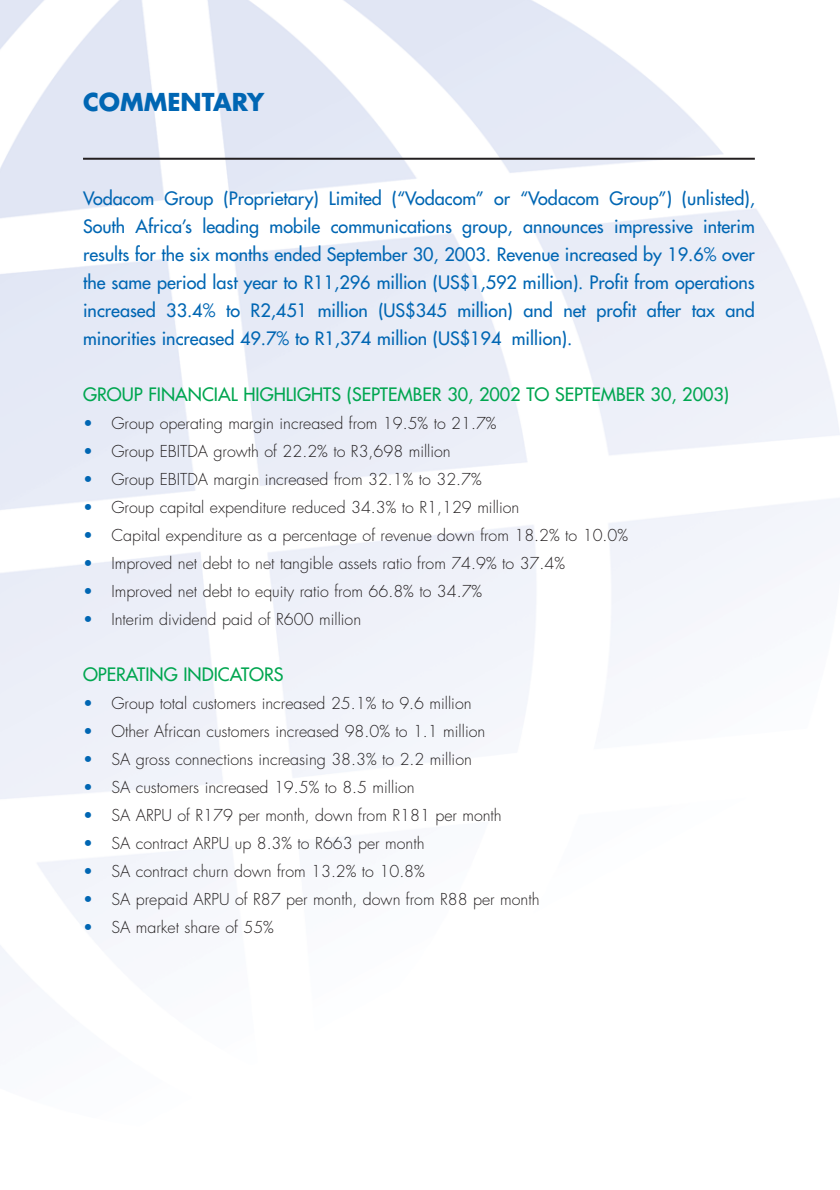
<style>
.page{position:relative;width:840px;height:1190px;background:#fff}
.page>*{position:absolute;margin:0;border:0;box-sizing:border-box;transform-origin:0 0}
.t1{font:700 24px "Futura";color:#0066b3}
.t2{font:18px/28px "Futura";color:#0066b3;text-align:justify}
.t3{font:18px "Futura";color:#00a650}
.t4{font:300 16px "Futura";color:#231f20}
.s1{color:#0066b3}
</style>
<div class="page">
<hr style="left:83px;top:158px;width:672px;height:2px;background:#231f20">
<h1 class="t1" style="left:83px;top:91px;width:183px">COMMENTARY</h1>
<p class="t2" style="left:83px;top:186px;width:673px">Vodacom Group (Proprietary) Limited (“Vodacom” or “Vodacom Group”) (unlisted), South Africa’s leading mobile communications group, announces impressive interim results for the six months ended September 30, 2003. Revenue increased by 19.6% over the same period last year to R11,296 million (US$1,592 million). Profit from operations increased 33.4% to R2,451 million (US$345 million) and net profit after tax and minorities increased 49.7% to R1,374 million (US$194 million).</p>
<p class="t3" style="left:83px;top:386px;width:648px">GROUP FINANCIAL HIGHLIGHTS (SEPTEMBER 30, 2002 TO SEPTEMBER 30, 2003)</p>
<p class="t4" style="left:83px;top:416px;width:415px"><span class="s1">•</span> Group operating margin increased from 19.5% to 21.7%</p>
<p class="t4" style="left:83px;top:444px;width:369px"><span class="s1">•</span> Group EBITDA growth of 22.2% to R3,698 million</p>
<p class="t4" style="left:83px;top:472px;width:400px"><span class="s1">•</span> Group EBITDA margin increased from 32.1% to 32.7%</p>
<p class="t4" style="left:83px;top:500px;width:438px"><span class="s1">•</span> Group capital expenditure reduced 34.3% to R1,129 million</p>
<p class="t4" style="left:83px;top:528px;width:547px"><span class="s1">•</span> Capital expenditure as a percentage of revenue down from 18.2% to 10.0%</p>
<p class="t4" style="left:83px;top:556px;width:484px"><span class="s1">•</span> Improved net debt to net tangible assets ratio from 74.9% to 37.4%</p>
<p class="t4" style="left:83px;top:584px;width:401px"><span class="s1">•</span> Improved net debt to equity ratio from 66.8% to 34.7%</p>
<p class="t4" style="left:83px;top:612px;width:280px"><span class="s1">•</span> Interim dividend paid of R600 million</p>
<p class="t3" style="left:83px;top:666px;width:202px">OPERATING INDICATORS</p>
<p class="t4" style="left:83px;top:696px;width:390px"><span class="s1">•</span> Group total customers increased 25.1% to 9.6 million</p>
<p class="t4" style="left:83px;top:724px;width:404px"><span class="s1">•</span> Other African customers increased 98.0% to 1.1 million</p>
<p class="t4" style="left:83px;top:752px;width:390px"><span class="s1">•</span> SA gross connections increasing 38.3% to 2.2 million</p>
<p class="t4" style="left:83px;top:780px;width:333px"><span class="s1">•</span> SA customers increased 19.5% to 8.5 million</p>
<p class="t4" style="left:83px;top:808px;width:420px"><span class="s1">•</span> SA ARPU of R179 per month, down from R181 per month</p>
<p class="t4" style="left:83px;top:836px;width:343px"><span class="s1">•</span> SA contract ARPU up 8.3% to R663 per month</p>
<p class="t4" style="left:83px;top:864px;width:343px"><span class="s1">•</span> SA contract churn down from 13.2% to 10.8%</p>
<p class="t4" style="left:83px;top:892px;width:458px"><span class="s1">•</span> SA prepaid ARPU of R87 per month, down from R88 per month</p>
<p class="t4" style="left:83px;top:920px;width:192px"><span class="s1">•</span> SA market share of 55%</p>
</div>
